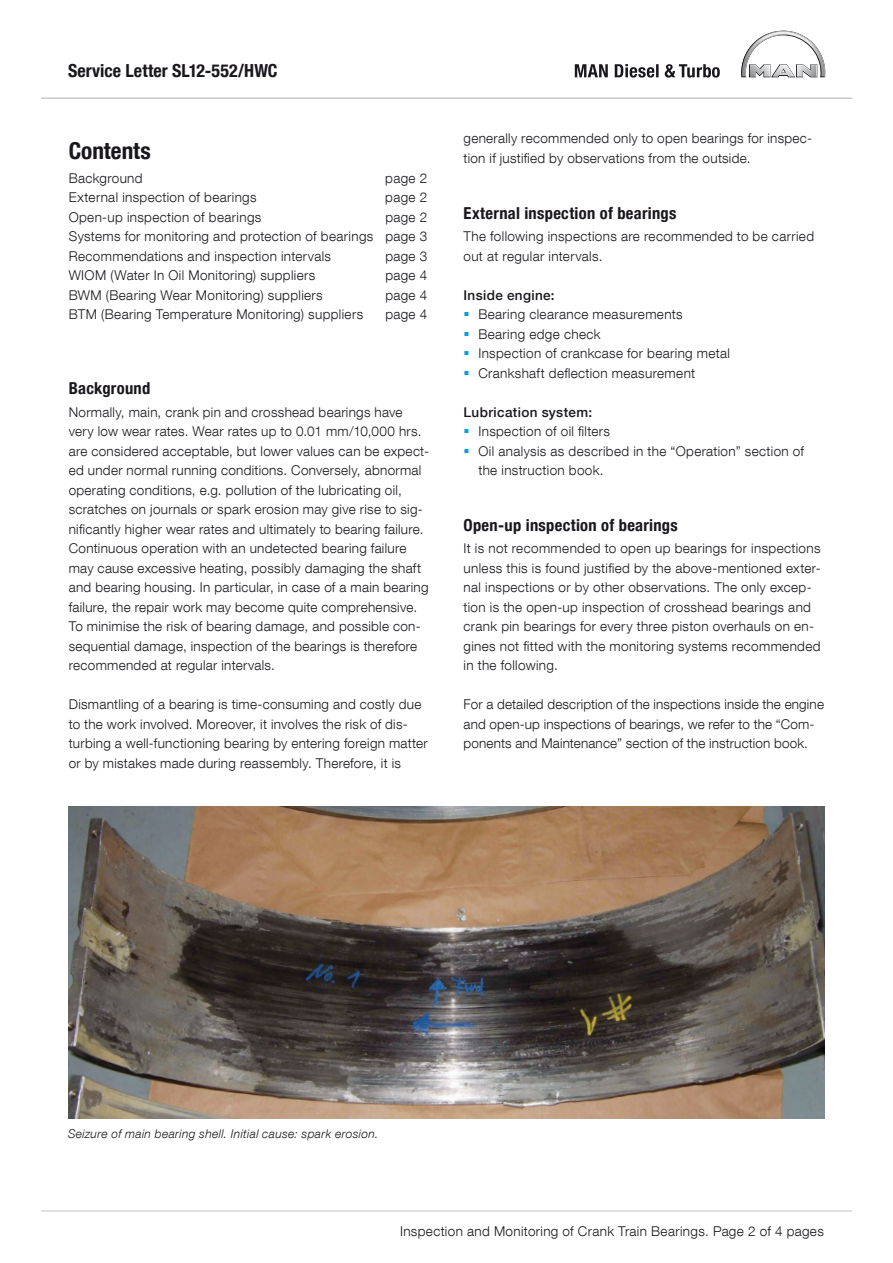
<style>
.page{position:relative;width:893px;height:1263px;background:#fff}
.page>*{position:absolute;margin:0;border:0;box-sizing:border-box;transform-origin:0 0}
.t1{font:23.25px "MAN Helvetica Neue 77 Bold Cond";color:#1a171c}
.t2{font:18px "MAN Helvetica Neue 77 Bold Cond";color:#1a171c}
.t3{font:16.5px "MAN Helvetica Neue 77 Bold Cond";letter-spacing:.015em;color:#1a171c}
.t4{font:300 13.5px/19.5px "MAN Helvetica Neue 45";letter-spacing:.025em;color:#1a171c}
.t5{font:500 13.5px "MAN Helvetica Neue 65";letter-spacing:.025em;color:#1a171c}
.t6{font:12px "MAN Helvetica Neue 46 Light Ita";letter-spacing:.03em;color:#1a171c}
.s1{color:#009ee0}
</style>
<div class="page">
<svg style="left:741px;top:31px;width:84px;height:46px"></svg>
<svg style="left:575px;top:64px;width:145px;height:14px"></svg>
<hr style="left:41px;top:98px;width:811px;height:1px;background:#c6c7c9">
<hr style="left:41px;top:1210px;width:811px;height:1px;background:#c6c7c9">
<img style="left:69px;top:807px;width:756px;height:312px">
<h2 class="t2" style="left:68px;top:60px;width:211px">Service Letter SL12-552/HWC</h2>
<h1 class="t1" style="left:69px;top:136px;width:84px">Contents</h1>
<p class="t4" style="left:69px;top:168px;width:75px">Background</p>
<p class="t4" style="left:385px;top:168px;width:43px">page 2</p>
<p class="t4" style="left:69px;top:187px;width:189px">External inspection of bearings</p>
<p class="t4" style="left:385px;top:187px;width:43px">page 2</p>
<p class="t4" style="left:69px;top:207px;width:194px">Open-up inspection of bearings</p>
<p class="t4" style="left:69px;top:207px;width:360px;text-align:justify;text-indent:317px">page 2<br>Systems for monitoring and protection of bearings page 3<br>Recommendations and inspection intervals</p>
<p class="t4" style="left:385px;top:246px;width:43px">page 3</p>
<p class="t4" style="left:69px;top:265px;width:248px">WIOM (Water In Oil Monitoring) suppliers</p>
<p class="t4" style="left:385px;top:265px;width:43px">page 4</p>
<p class="t4" style="left:69px;top:285px;width:256px">BWM (Bearing Wear Monitoring) suppliers</p>
<p class="t4" style="left:385px;top:285px;width:43px">page 4</p>
<p class="t4" style="left:69px;top:304px;width:296px">BTM (Bearing Temperature Monitoring) suppliers</p>
<p class="t4" style="left:385px;top:304px;width:43px">page 4</p>
<p class="t3" style="left:69px;top:378px;width:83px">Background</p>
<p class="t4" style="left:69px;top:402px;width:362px">Normally, main, crank pin and crosshead bearings have very low wear rates. Wear rates up to 0.01 mm/10,000 hrs. are considered acceptable, but lower values can be expect&shy;ed under normal running conditions. Conversely, abnormal operating conditions, e.g. pollution of the lubricating oil, scratches on journals or spark erosion may give rise to sig&shy;nificantly higher wear rates and ultimately to bearing failure.<br>Continuous operation with an undetected bearing failure may cause excessive heating, possibly damaging the shaft and bearing housing. In particular, in case of a main bearing failure, the repair work may become quite comprehensive.<br>To minimise the risk of bearing damage, and possible con&shy;sequential damage, inspection of the bearings is therefore recommended at regular intervals.</p>
<p class="t4" style="left:69px;top:694px;width:361px">Dismantling of a bearing is time-consuming and costly due to the work involved. Moreover, it involves the risk of dis&shy;turbing a well-functioning bearing by entering foreign matter or by mistakes made during reassembly. Therefore, it is</p>
<p class="t4" style="left:463px;top:129px;width:350px">generally recommended only to open bearings for inspec&shy;tion if justified by observations from the outside.</p>
<p class="t3" style="left:463px;top:203px;width:214px">External inspection of bearings</p>
<p class="t4" style="left:463px;top:226px;width:352px">The following inspections are recommended to be carried out at regular intervals.</p>
<p class="t5" style="left:463px;top:287px;width:93px">Inside engine:</p>
<p class="t4" style="left:463px;top:304px;width:221px"><span class="s1">▪</span> Bearing clearance measurements</p>
<p class="t4" style="left:463px;top:324px;width:139px"><span class="s1">▪</span> Bearing edge check</p>
<p class="t4" style="left:463px;top:343px;width:268px"><span class="s1">▪</span> Inspection of crankcase for bearing metal</p>
<p class="t4" style="left:464px;top:363px;width:233px"><span class="s1">▪</span> Crankshaft deflection measurement</p>
<p class="t5" style="left:464px;top:404px;width:130px">Lubrication system:</p>
<p class="t4" style="left:464px;top:421px;width:148px"><span class="s1">▪</span> Inspection of oil filters</p>
<p class="t4" style="left:478px;top:441px;width:327px;text-indent:-15px"><span class="s1">▪</span> Oil analysis as described in the “Operation” section of the instruction book.</p>
<p class="t3" style="left:463px;top:515px;width:216px">Open-up inspection of bearings</p>
<p class="t4" style="left:463px;top:538px;width:359px">It is not recommended to open up bearings for inspections unless this is found justified by the above-mentioned exter&shy;nal inspections or by other observations. The only excep&shy;tion is the open-up inspection of crosshead bearings and crank pin bearings for every three piston overhauls on en&shy;gines not fitted with the monitoring systems recommended in the following.</p>
<p class="t4" style="left:463px;top:694px;width:362px">For a detailed description of the inspections inside the engine and open-up inspections of bearings, we refer to the “Com&shy;ponents and Maintenance” section of the instruction book.</p>
<p class="t6" style="left:68px;top:1127px;width:312px">Seizure of main bearing shell. Initial cause: spark erosion.</p>
<p class="t4" style="left:400px;top:1221px;width:425px">Inspection and Monitoring of Crank Train Bearings. Page 2 of 4 pages</p>
</div>
